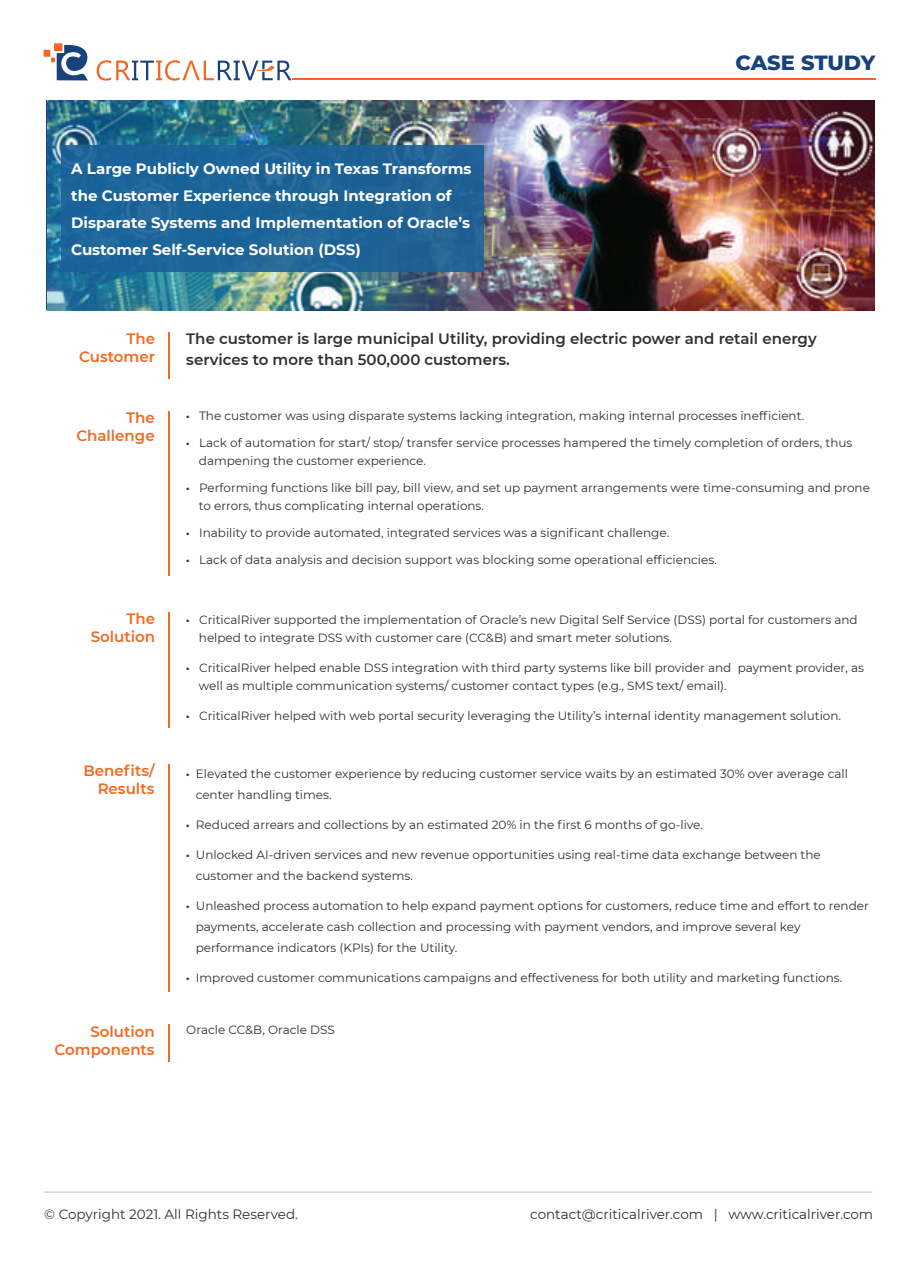
<style>
.page{position:relative;width:918px;height:1263px;background:#fff}
.page>*{position:absolute;margin:0;border:0;box-sizing:border-box;transform-origin:0 0}
.t1{font:800 21px "Montserrat";letter-spacing:-.01em;color:#19417b}
.t2{font:700 15px/27px "Montserrat";color:#fff}
.t3{font:600 15px/21px "Montserrat";color:#2e2f2f}
.t4{font:600 15px/18px "Montserrat";color:#f36821;text-align:right}
.t5{font:13.5px "Montserrat";color:#2e2f2f}
.t6{font:12px/18px "Montserrat";color:#2e2f2f}
.s1{font-family:"Myriad Pro"}
</style>
<div class="page">
<svg style="left:44px;top:43px;width:248px;height:38px"></svg>
<hr style="left:292px;top:78px;width:583px;height:2px;background:#f36821">
<hr style="left:168px;top:332px;width:2px;height:46px;background:#f36821">
<hr style="left:168px;top:411px;width:2px;height:165px;background:#f36821">
<hr style="left:168px;top:764px;width:2px;height:228px;background:#f36821">
<hr style="left:43px;top:1191px;width:829px;height:2px;background:#d6d6d5">
<hr style="left:168px;top:612px;width:2px;height:116px;background:#f36821">
<hr style="left:168px;top:1025px;width:2px;height:37px;background:#f36821">
<img style="left:48px;top:101px;width:826px;height:210px">
<div style="left:62px;top:145px;width:422px;height:127px;background:#1a619a"></div>
<p class="t2" style="left:71px;top:154px;width:402px">A Large Publicly Owned Utility in Texas Transforms the Customer Experience through Integration of Disparate Systems and Implementation of Oracle’s Customer Self-Service Solution (DSS)</p>
<h1 class="t1" style="left:735px;top:47px;width:141px">CASE STUDY</h1>
<p class="t4" style="left:79px;top:329px;width:77px">The<br>Customer</p>
<p class="t4" style="left:76px;top:408px;width:80px">The<br>Challenge</p>
<p class="t3" style="left:186px;top:327px;width:632px">The customer is large municipal Utility, providing electric power and retail energy services to more than 500,000 customers.</p>
<p class="t6" style="left:186px;top:407px;width:619px"><span class="s1">•</span> The customer was using disparate systems lacking integration, making internal processes inefficient.</p>
<p class="t6" style="left:199px;top:434px;width:655px;text-indent:-13px"><span class="s1">•</span> Lack of automation for start/ stop/ transfer service processes hampered the timely completion of orders, thus dampening the customer experience.</p>
<p class="t6" style="left:199px;top:479px;width:673px;text-indent:-13px"><span class="s1">•</span> Performing functions like bill pay, bill view, and set up payment arrangements were time-consuming and prone to errors, thus complicating internal operations.</p>
<p class="t6" style="left:186px;top:524px;width:484px"><span class="s1">•</span> Inability to provide automated, integrated services was a significant challenge.</p>
<p class="t6" style="left:186px;top:551px;width:532px"><span class="s1">•</span> Lack of data analysis and decision support was blocking some operational efficiencies.</p>
<p class="t4" style="left:91px;top:609px;width:66px">The<br>Solution</p>
<p class="t6" style="left:199px;top:610px;width:660px;text-indent:-13px"><span class="s1">•</span> CriticalRiver supported the implementation of Oracle’s new Digital Self Service (DSS) portal for customers and helped to integrate DSS with customer care (CC&amp;B) and smart meter solutions.</p>
<p class="t6" style="left:199px;top:658px;width:667px;text-indent:-13px"><span class="s1">•</span> CriticalRiver helped enable DSS integration with third party systems like bill provider and payment provider, as well as multiple communication systems/ customer contact types (e.g., SMS text/ email).</p>
<p class="t6" style="left:186px;top:706px;width:656px"><span class="s1">•</span> CriticalRiver helped with web portal security leveraging the Utility’s internal identity management solution.</p>
<p class="t4" style="left:84px;top:761px;width:73px">Benefits/<br>Results</p>
<p class="t6" style="left:196px;top:762px;width:654px;line-height:21px;text-indent:-9px"><span class="s1">•</span> Elevated the customer experience by reducing customer service waits by an estimated 30% over average call center handling times.</p>
<p class="t6" style="left:186px;top:815px;width:518px"><span class="s1">•</span> Reduced arrears and collections by an estimated 20% in the first 6 months of go-live.</p>
<p class="t6" style="left:196px;top:843px;width:627px;line-height:21px;text-indent:-9px"><span class="s1">•</span> Unlocked AI-driven services and new revenue opportunities using real-time data exchange between the customer and the backend systems.</p>
<p class="t6" style="left:196px;top:894px;width:675px;line-height:21px;text-indent:-9px"><span class="s1">•</span> Unleashed process automation to help expand payment options for customers, reduce time and effort to render payments, accelerate cash collection and processing with payment vendors, and improve several key performance indicators (KPIs) for the Utility.</p>
<p class="t6" style="left:186px;top:968px;width:658px"><span class="s1">•</span> Improved customer communications campaigns and effectiveness for both utility and marketing functions.</p>
<p class="t4" style="left:55px;top:1022px;width:102px">Solution<br>Components</p>
<p class="t6" style="left:186px;top:1020px;width:150px">Oracle CC&amp;B, Oracle DSS</p>
<p class="t5" style="left:44px;top:1204px;width:255px">© Copyright 2021. All Rights Reserved.</p>
<p class="t5" style="left:530px;top:1204px;width:345px">contact@criticalriver.com | www.criticalriver.com</p>
</div>
